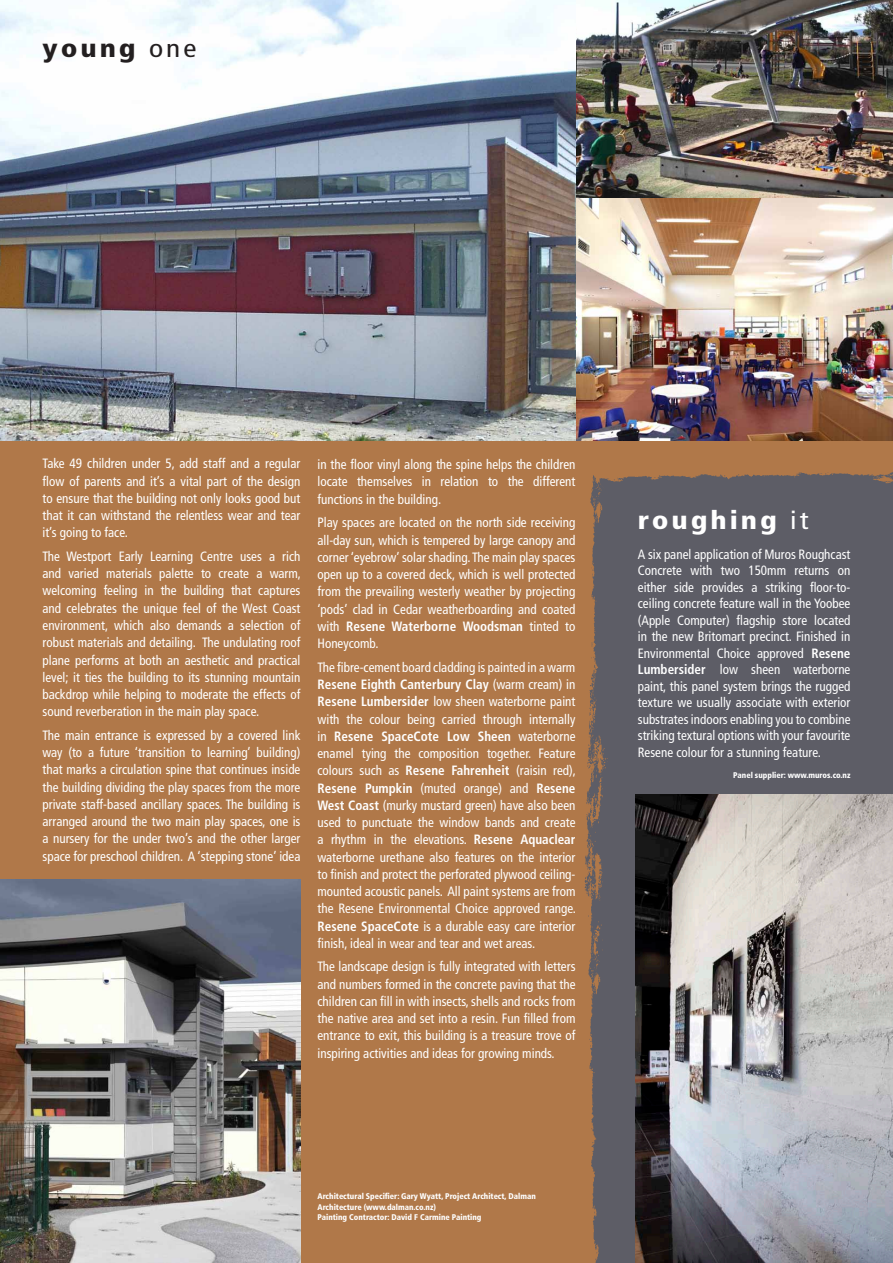
<style>
.page{position:relative;width:893px;height:1263px;background:#b07849}
.page>*{position:absolute;margin:0;border:0;box-sizing:border-box;transform-origin:0 0}
.t1{font:900 condensed 25.5px "Frutiger";letter-spacing:.1em;color:#fff;scale:1.15 1}
.t2{font:900 condensed 25.5px "Frutiger";letter-spacing:.1em;color:#231f20;scale:1.15 1}
.t3{font:condensed 13.5px/17.2px "Frutiger";color:#fff;text-align:justify}
.t4{font:900 condensed 8.25px/10.5px "Frutiger";color:#fff}
.s1{font-weight:400}
.s2{font-weight:700}
</style>
<div class="page">
<img style="left:575px;top:197px;width:318px;height:243px">
<img style="left:0;top:879px;width:300px;height:384px">
<img style="left:575px;top:0;width:318px;height:197px">
<div style="left:617px;top:492px;width:276px;height:771px;background:#5d5d66"></div>
<img style="left:584px;top:735px;width:52px;height:528px">
<img style="left:636px;top:794px;width:257px;height:469px">
<img style="left:589px;top:475px;width:28px;height:260px">
<img style="left:600px;top:472px;width:293px;height:51px">
<img style="left:0;top:0;width:575px;height:440px">
<h1 class="t2" style="left:43px;top:33px;width:135px">young <span class="s1">one</span></h1>
<p class="t3" style="left:43px;top:455px;width:259px">Take 49 children under 5, add staff and a regular flow of parents and it’s a vital part of the design to ensure that the building not only looks good but that it can withstand the relentless wear and tear it’s going to face.</p>
<p class="t3" style="left:43px;top:548px;width:260px">The Westport Early Learning Centre uses a rich and varied materials palette to create a warm, welcoming feeling in the building that captures and celebrates the unique feel of the West Coast environment, which also demands a selection of robust materials and detailing. The undulating roof plane performs at both an aesthetic and practical level; it ties the building to its stunning mountain backdrop while helping to moderate the effects of sound reverberation in the main play space.</p>
<p class="t3" style="left:43px;top:727px;width:259px">The main entrance is expressed by a covered link way (to a future ‘transition to learning’ building) that marks a circulation spine that continues inside the building dividing the play spaces from the more private staff-based ancillary spaces. The building is arranged around the two main play spaces, one is a nursery for the under two’s and the other larger space for preschool children. A ‘stepping stone’ idea</p>
<p class="t3" style="left:317px;top:456px;width:259px">in the floor vinyl along the spine helps the children locate themselves in relation to the different functions in the building.</p>
<p class="t3" style="left:317px;top:514px;width:259px">Play spaces are located on the north side receiving all-day sun, which is tempered by large canopy and corner ‘eyebrow’ solar shading. The main play spaces open up to a covered deck, which is well protected from the prevailing westerly weather by projecting ‘pods’ clad in Cedar weatherboarding and coated with <span class="s2">Resene Waterborne Woodsman</span> tinted to Honeycomb.</p>
<p class="t3" style="left:317px;top:658px;width:260px">The fibre-cement board cladding is painted in a warm <span class="s2">Resene Eighth Canterbury Clay</span> (warm cream) in <span class="s2">Resene Lumbersider</span> low sheen waterborne paint with the colour being carried through internally in <span class="s2">Resene SpaceCote Low Sheen</span> waterborne enamel tying the composition together. Feature colours such as <span class="s2">Resene Fahrenheit</span> (raisin red), <span class="s2">Resene Pumpkin</span> (muted orange) and <span class="s2">Resene West Coast</span> (murky mustard green) have also been used to punctuate the window bands and create a rhythm in the elevations. <span class="s2">Resene Aquaclear </span>waterborne urethane also features on the interior to finish and protect the perforated plywood ceiling&shy;mounted acoustic panels. All paint systems are from the Resene Environmental Choice approved range.<br><span class="s2">Resene SpaceCote</span> is a durable easy care interior finish, ideal in wear and tear and wet areas.</p>
<p class="t3" style="left:317px;top:958px;width:259px">The landscape design is fully integrated with letters and numbers formed in the concrete paving that the children can fill in with insects, shells and rocks from the native area and set into a resin. Fun filled from entrance to exit, this building is a treasure trove of inspiring activities and ideas for growing minds.</p>
<p class="t4" style="left:317px;top:1191px;width:220px">Architectural Specifier: Gary Wyatt, Project Architect, Dalman<br>Architecture (www.dalman.co.nz)<br>Painting Contractor: David F Carmine Painting</p>
<h1 class="t1" style="left:638px;top:505px;width:150px">roughing <span class="s1">it</span></h1>
<p class="t3" style="left:638px;top:546px;width:214px;line-height:16.5px">A six panel application of Muros Roughcast Concrete with two 150mm returns on either side provides a striking floor-to&shy;ceiling concrete feature wall in the Yoobee (Apple Computer) flagship store located in the new Britomart precinct. Finished in Environmental Choice approved <span class="s2">Resene Lumbersider</span> low sheen waterborne paint, this panel system brings the rugged texture we usually associate with exterior substrates indoors enabling you to combine striking textural options with your favourite Resene colour for a stunning feature.</p>
<p class="t4" style="left:733px;top:770px;width:119px">Panel supplier: www.muros.co.nz</p>
</div>
